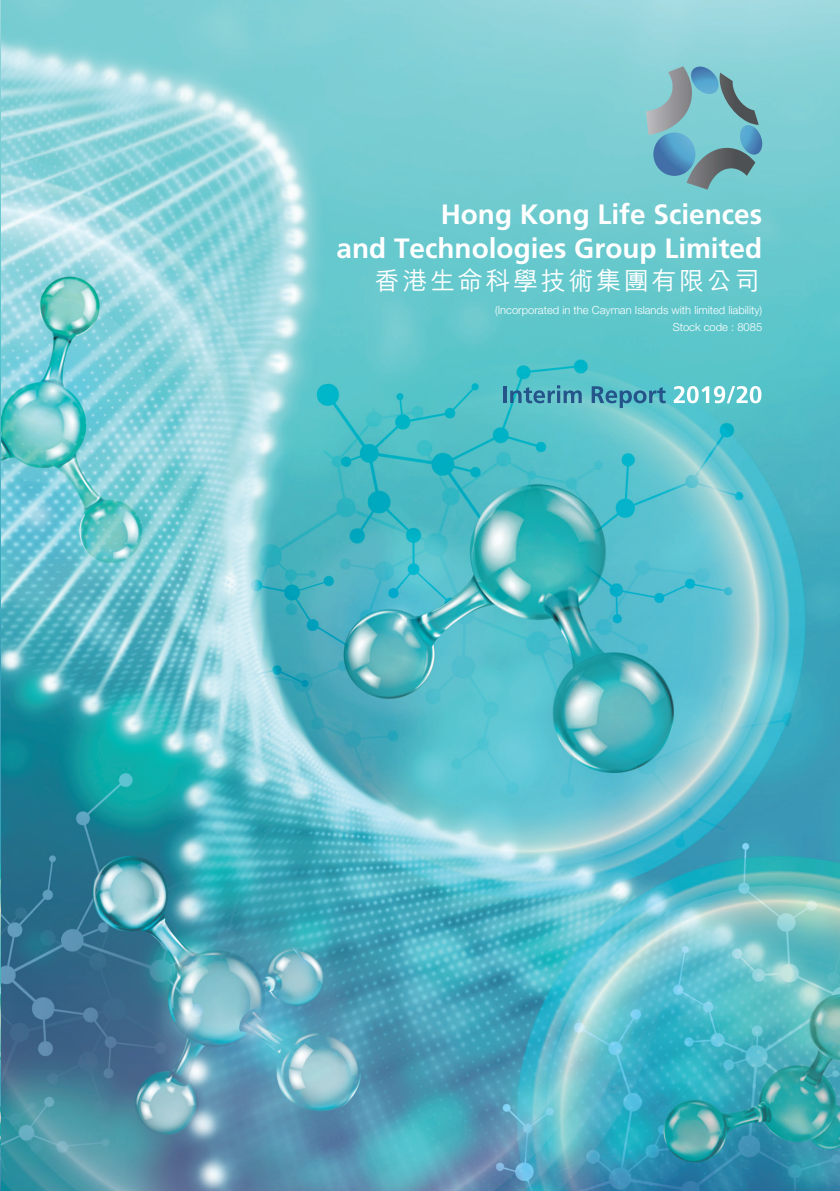
<style>
.page{position:relative;width:840px;height:1191px;background:#fff}
.page>*{position:absolute;margin:0;border:0;box-sizing:border-box;transform-origin:0 0}
.t1{font:700 28px/33.8px "Frutiger LT Std";color:#fff;text-align:right}
.t2{font:500 25.2px "M Hei HK";letter-spacing:.1em;color:#fff}
.t3{font:300 11.2px "Helvetica Neue LT Std";color:#fff}
</style>
<div class="page">
<img style="left:0;top:0;width:839px;height:1191px">
<svg style="left:645px;top:66px;width:116px;height:124px;background:#73adb9"></svg>
<hr style="left:503px;top:386px;width:3px;height:17px;background:#24548a">
<svg style="left:510px;top:385px;width:71px;height:18px"></svg>
<svg style="left:591px;top:386px;width:74px;height:22px;background:#4da0b6"></svg>
<svg style="left:673px;top:386px;width:88px;height:17px"></svg>
<h1 class="t1" style="left:336px;top:198px;width:427px">Hong Kong Life Sciences<br>and Technologies Group Limited</h1>
<h2 class="t2" style="left:374px;top:262px;width:386px">香港生命科學技術集團有限公司</h2>
<p class="t3" style="left:672px;top:320px;width:91px">Stock code : 8085</p>
<p class="t3" style="left:494px;top:303px;width:268px">(Incorporated in the Cayman Islands with limited liability)</p>
</div>
